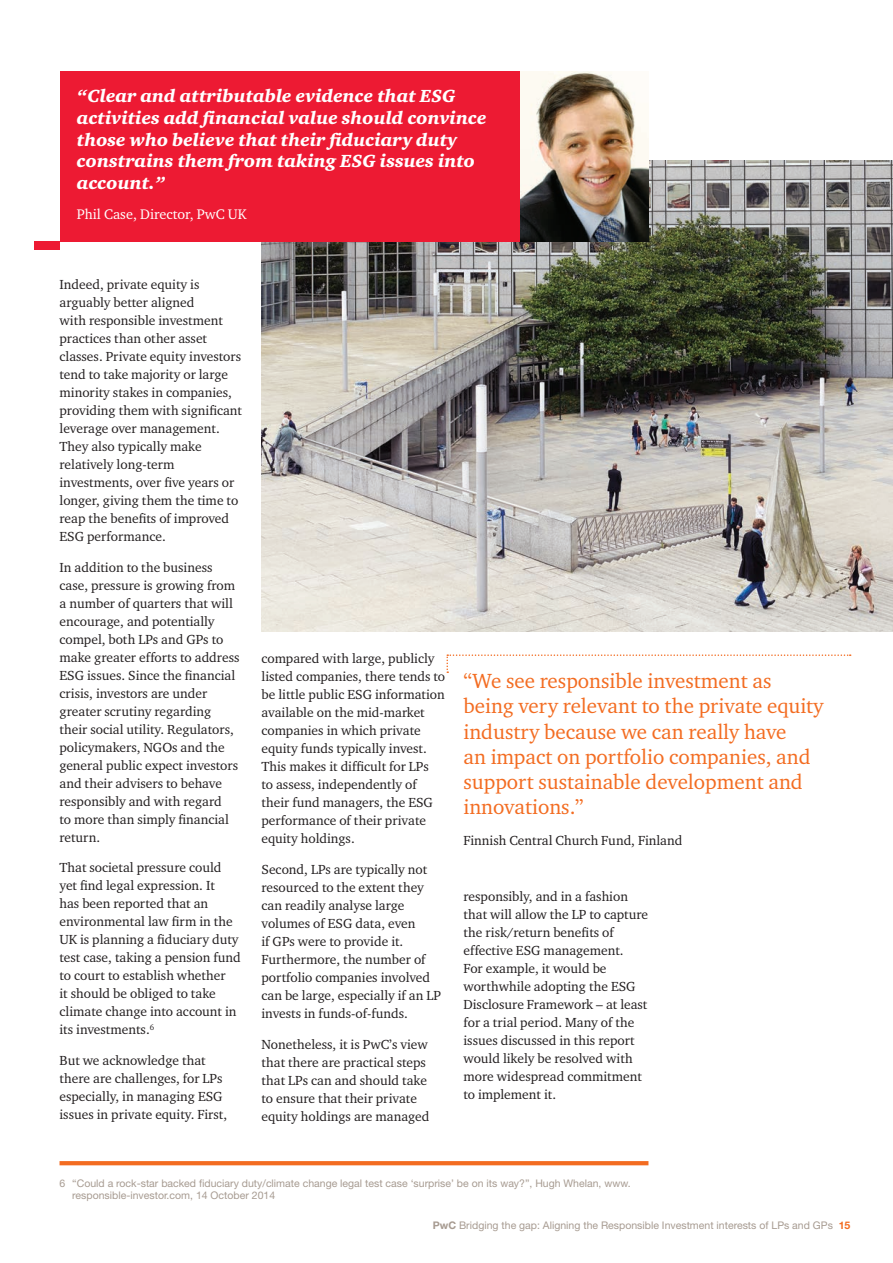
<style>
.page{position:relative;width:893px;height:1263px;background:#fff}
.page>*{position:absolute;margin:0;border:0;box-sizing:border-box;transform-origin:0 0}
.t1{font:21px/25.2px "Charter ITC";color:#f36c21}
.t2{font:18px/21.6px "Charter ITC Blac Ital";color:#fff}
.t3{font:14.25px "Charter ITC";color:#fff}
.t4{font:13.5px/18px "Charter ITC";color:#231f20}
.t5{font:10.5px/12.6px "Helvetica Neue";color:#a79b91}
.s1{font-weight:700}
.s2{font-weight:700;color:#f36c21}
</style>
<div class="page">
<img style="left:261px;top:160px;width:632px;height:471px">
<svg style="left:446px;top:654px;width:405px;height:19px"></svg>
<div style="left:60px;top:71px;width:461px;height:170px;background:#ed1a33"></div>
<div style="left:34px;top:241px;width:26px;height:9px;background:#ed1a33"></div>
<img style="left:521px;top:71px;width:127px;height:170px">
<svg style="left:60px;top:1161px;width:588px;height:4px;background:#f36f26"></svg>
<h2 class="t2" style="left:77px;top:85px;width:411px">“Clear and attributable evidence that ESG activities add financial value should convince those who believe that their fiduciary duty constrains them from taking ESG issues into account.”</h2>
<p class="t3" style="left:77px;top:205px;width:171px">Phil Case, Director, PwC UK</p>
<p class="t4" style="left:60px;top:275px;width:184px">Indeed, private equity is arguably better aligned<br>with responsible investment practices than other asset classes. Private equity investors tend to take majority or large minority stakes in companies, providing them with significant leverage over management.<br>They also typically make relatively long-term investments, over five years or longer, giving them the time to reap the benefits of improved<br>ESG performance.</p>
<p class="t4" style="left:60px;top:558px;width:181px">In addition to the business case, pressure is growing from a number of quarters that will encourage, and potentially compel, both LPs and GPs to make greater efforts to address<br>ESG issues. Since the financial crisis, investors are under greater scrutiny regarding their social utility. Regulators, policymakers, NGOs and the general public expect investors and their advisers to behave responsibly and with regard<br>to more than simply financial return.</p>
<p class="t4" style="left:60px;top:858px;width:183px">That societal pressure could yet find legal expression. It<br>has been reported that an environmental law firm in the<br>UK is planning a fiduciary duty test case, taking a pension fund to court to establish whether<br>it should be obliged to take climate change into account in its investments.<sup>6</sup></p>
<p class="t4" style="left:60px;top:1051px;width:169px">But we acknowledge that there are challenges, for LPs especially, in managing ESG issues in private equity. First,</p>
<p class="t4" style="left:262px;top:650px;width:185px">compared with large, publicly listed companies, there tends to be little public ESG information available on the mid-market companies in which private equity funds typically invest.<br>This makes it difficult for LPs<br>to assess, independently of their fund managers, the ESG performance of their private equity holdings.</p>
<p class="t4" style="left:262px;top:860px;width:181px">Second, LPs are typically not resourced to the extent they can readily analyse large volumes of ESG data, even<br>if GPs were to provide it.<br>Furthermore, the number of portfolio companies involved can be large, especially if an LP invests in funds-of-funds.</p>
<p class="t4" style="left:262px;top:1035px;width:169px">Nonetheless, it is PwC’s view that there are practical steps that LPs can and should take to ensure that their private equity holdings are managed</p>
<h1 class="t1" style="left:463px;top:668px;width:362px">“We see responsible investment as being very relevant to the private equity industry because we can really have<br>an impact on portfolio companies, and support sustainable development and innovations.”</h1>
<p class="t4" style="left:463px;top:831px;width:220px">Finnish Central Church Fund, Finland</p>
<p class="t4" style="left:463px;top:887px;width:186px">responsibly, and in a fashion that will allow the LP to capture the risk/return benefits of effective ESG management.<br>For example, it would be worthwhile adopting the ESG<br>Disclosure Framework – at least for a trial period. Many of the issues discussed in this report would likely be resolved with more widespread commitment to implement it.</p>
<p class="t5" style="left:72px;top:1176px;width:560px;text-indent:-13px">6 “Could a rock-star backed fiduciary duty/climate change legal test case ‘surprise’ be on its way?”, Hugh Whelan, www. responsible-investor.com, 14 October 2014</p>
<p class="t5" style="left:433px;top:1218px;width:419px"><span class="s1">PwC</span> Bridging the gap: Aligning the Responsible Investment interests of LPs and GPs <span class="s2">15</span></p>
</div>
